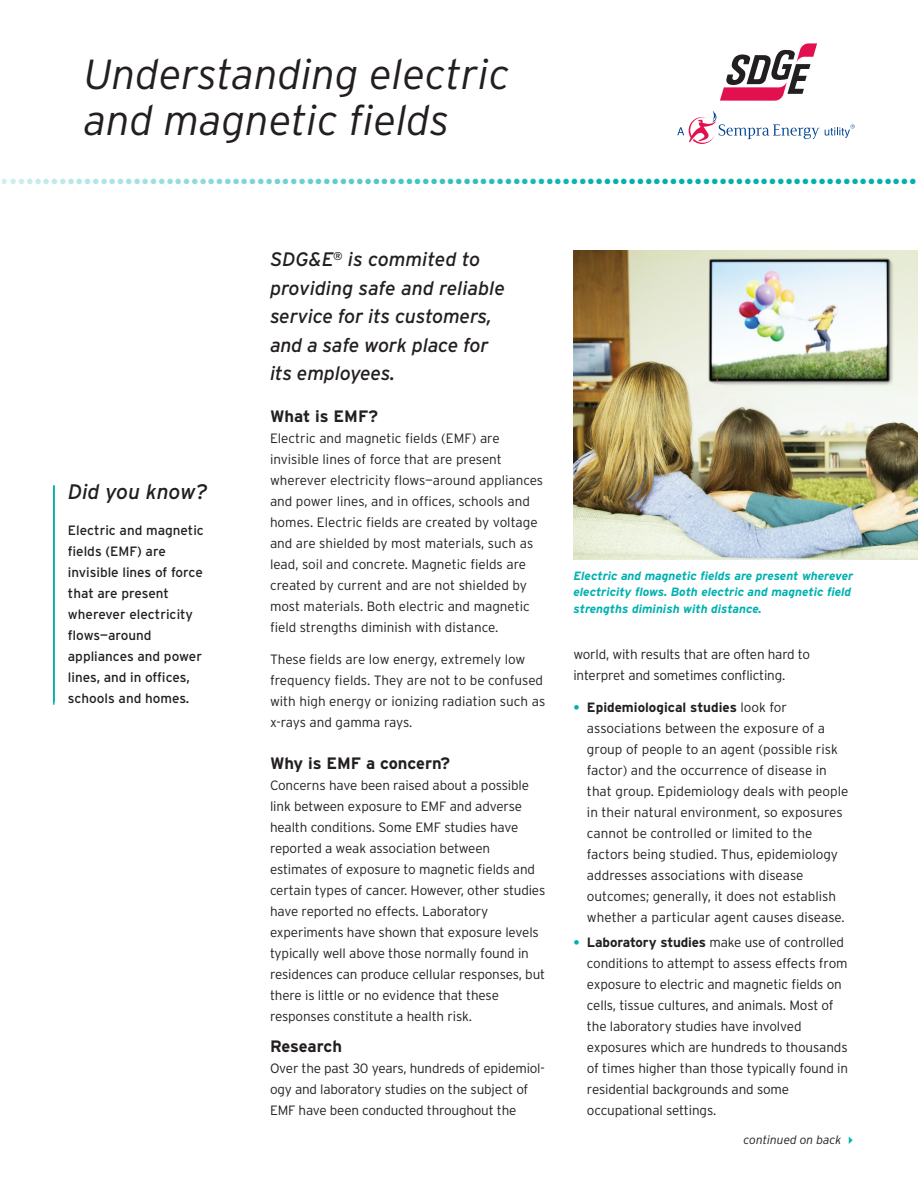
<style>
.page{position:relative;width:918px;height:1188px;background:#fff}
.page>*{position:absolute;margin:0;border:0;box-sizing:border-box;transform-origin:0 0}
.Headline{font:italic 300 42px/46.5px "Interstate";color:#231f20}
.t1{font:21px "Minion Pro";color:#00b1b0}
.Sidebar_head{font:italic 21px "Interstate";color:#231f20}
.Large_Lead_in{font:italic 19.5px/28.5px "Interstate";letter-spacing:-.01em;color:#231f20}
.text{font:700 16.5px "Interstate";color:#231f20}
.Subhead{font:700 16.5px "Interstate";color:#231f20}
.text-2{font:300 13.5px/21px "Interstate";letter-spacing:-.01em;color:#231f20}
.hanging{font:300 13.5px/21px "Interstate";letter-spacing:-.01em;color:#231f20}
.text-3{font:13.5px/21px "Interstate";color:#231f20}
.t2{font:italic 700 12px/16.5px "Interstate";color:#00b1b0}
.t3{font:italic 300 12px "Interstate";color:#231f20}
.s1{font-weight:700;font-size:12.75px;color:#00b1b0}
.s2{font-weight:700}
.s3{color:#00b1b0}
</style>
<div class="page">
<img style="left:573px;top:251px;width:345px;height:308px">
<svg style="left:720px;top:43px;width:97px;height:58px"></svg>
<svg style="left:677px;top:111px;width:142px;height:33px"></svg>
<svg style="left:825px;top:124px;width:30px;height:14px"></svg>
<hr style="left:53px;top:485px;width:2px;height:220px;background:#00b1b0">
<p class="Headline" style="left:84px;top:50px;width:427px">Understanding electric and magnetic fields</p>
<h2 class="t1" style="left:1px;top:166px;width:918px">•••••••••••••••••••••••••••••••••••••••••••••••••••••••••••••••••••••••••••••••••••••••••••••••••••••••••••••••</h2>
<p class="Sidebar_head" style="left:68px;top:480px;width:141px">Did you know?</p>
<p class="text-3" style="left:68px;top:520px;width:138px">Electric and magnetic fields (EMF) are invisible lines of force that are present wherever electricity flows—around appliances and power lines, and in offices, schools and homes.</p>
<p class="Large_Lead_in" style="left:270px;top:245px;width:237px">SDG&amp;E<sup>®</sup> is commited to providing safe and reliable service for its customers, and a safe work place for its employees.</p>
<p class="text" style="left:270px;top:407px;width:110px">What is EMF?</p>
<p class="text-2" style="left:270px;top:428px;width:275px">Electric and magnetic fields (EMF) are invisible lines of force that are present wherever electricity flows—around appliances and power lines, and in offices, schools and homes. Electric fields are created by voltage and are shielded by most materials, such as lead, soil and concrete. Magnetic fields are created by current and are not shielded by most materials. Both electric and magnetic field strengths diminish with distance.</p>
<p class="text-2" style="left:270px;top:649px;width:277px">These fields are low energy, extremely low frequency fields. They are not to be confused with high energy or ionizing radiation such as x-rays and gamma rays.</p>
<p class="Subhead" style="left:270px;top:754px;width:182px">Why is EMF a concern?</p>
<p class="text-2" style="left:270px;top:775px;width:277px">Concerns have been raised about a possible link between exposure to EMF and adverse health conditions. Some EMF studies have reported a weak association between estimates of exposure to magnetic fields and certain types of cancer. However, other studies have reported no effects. Laboratory experiments have shown that exposure levels typically well above those normally found in residences can produce cellular responses, but there is little or no evidence that these responses constitute a health risk.</p>
<p class="text" style="left:270px;top:1037px;width:74px">Research</p>
<p class="text-2" style="left:270px;top:1058px;width:276px">Over the past 30 years, hundreds of epidemiol&shy;ogy and laboratory studies on the subject of<br>EMF have been conducted throughout the</p>
<p class="t2" style="left:573px;top:567px;width:281px">Electric and magnetic fields are present wherever electricity flows. Both electric and magnetic field strengths diminish with distance.</p>
<p class="text-2" style="left:573px;top:644px;width:238px">world, with results that are often hard to interpret and sometimes conflicting.</p>
<p class="hanging" style="left:587px;top:696px;width:263px;text-indent:-14px"><span class="s1">•</span> <span class="s2">Epidemiological studies</span> look for associations between the exposure of a group of people to an agent (possible risk factor) and the occurrence of disease in that group. Epidemiology deals with people in their natural environment, so exposures cannot be controlled or limited to the factors being studied. Thus, epidemiology addresses associations with disease outcomes; generally, it does not establish whether a particular agent causes disease.</p>
<p class="hanging" style="left:587px;top:932px;width:263px;text-indent:-14px"><span class="s1">•</span> <span class="s2">Laboratory studies</span> make use of controlled conditions to attempt to assess effects from exposure to electric and magnetic fields on cells, tissue cultures, and animals. Most of the laboratory studies have involved exposures which are hundreds to thousands of times higher than those typically found in residential backgrounds and some occupational settings.</p>
<p class="t3" style="left:744px;top:1133px;width:114px">continued on back <span class="s3">✔</span></p>
</div>
